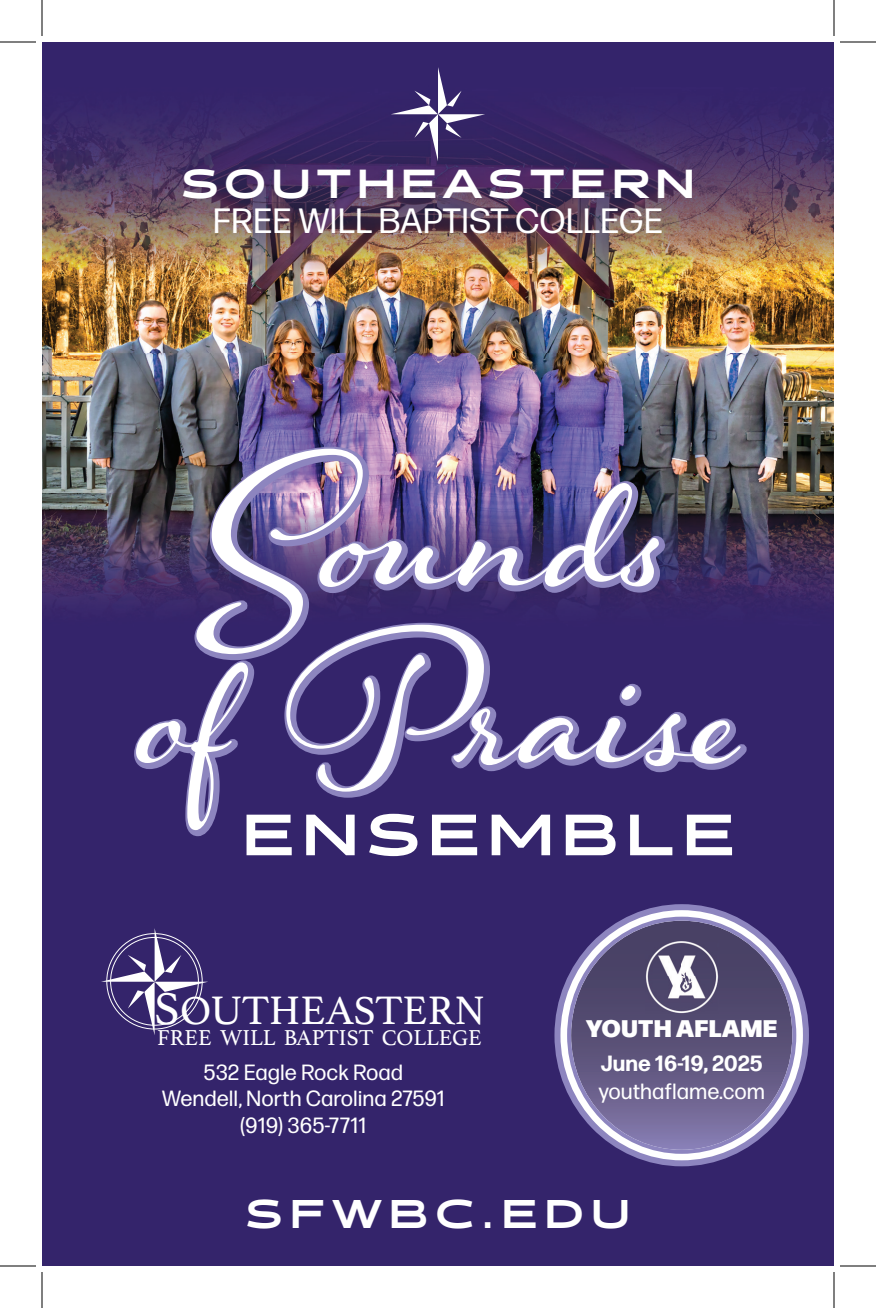
<style>
.page{position:relative;width:876px;height:1308px;background:#fff}
.page>*{position:absolute;margin:0;border:0;box-sizing:border-box;transform-origin:0 0}
.t1{font:260px "Hummingbird";color:#fff}
.t2{font:900 58px "Halogen";letter-spacing:.15em;color:#fff}
.t3{font:41.8px "Athelas";color:#fff}
.t4{font:900 40.4px "Halogen";letter-spacing:.15em;color:#fff}
.t5{font:900 40px "Halogen";letter-spacing:.2em;color:#fff}
.t6{font:35px "Forma DJR Micro";color:#fff}
.t7{font:900 24px "Forma DJR Micro";color:#fff}
.t8{font:22.6px "Athelas";color:#fff}
.t9{font:22px/26.4px "Forma DJR Micro";color:#fff;text-align:center}
.t10{font:700 22px "Forma DJR Micro";color:#fff}
.s1{font-size:47.8px}
</style>
<div class="page">
<div style="left:42px;top:42px;width:792px;height:1224px;background:#34246b"></div>
<img style="left:42px;top:124px;width:792px;height:478px">
<svg style="left:391px;top:67px;width:94px;height:94px"></svg>
<svg style="left:554px;top:904px;width:255px;height:262px"></svg>
<svg style="left:567px;top:917px;width:229px;height:237px;background:#6a618b"></svg>
<img style="left:645px;top:940px;width:73px;height:73px">
<svg style="left:101px;top:928px;width:107px;height:107px"></svg>
<hr style="left:0;top:42px;width:36px;height:1px;background:#000">
<hr style="left:840px;top:42px;width:36px;height:1px;background:#000">
<hr style="left:0;top:1266px;width:36px;height:1px;background:#000">
<hr style="left:840px;top:1266px;width:36px;height:1px;background:#000">
<hr style="left:42px;top:0;width:1px;height:36px;background:#000">
<hr style="left:42px;top:1272px;width:1px;height:36px;background:#000">
<hr style="left:834px;top:0;width:1px;height:36px;background:#000">
<hr style="left:834px;top:1272px;width:1px;height:36px;background:#000">
<h3 class="t4" style="left:181px;top:159px;width:515px">SOUTHEASTERN</h3>
<h3 class="t6" style="left:213px;top:199px;width:452px">FREE WILL BAPTIST COLLEGE</h3>
<h1 class="t1" style="left:211px;top:343px;width:461px">Sounds</h1>
<h1 class="t1" style="left:136px;top:519px;width:606px">of Praise</h1>
<h2 class="t2" style="left:243px;top:799px;width:493px">ENSEMBLE</h2>
<h3 class="t3" style="left:154px;top:977px;width:333px"><span class="s1">S</span>OUTHEASTERN</h3>
<p class="t8" style="left:157px;top:1020px;width:326px">FREE WILL BAPTIST COLLEGE</p>
<p class="t9" style="left:162px;top:1058px;width:285px">532 Eagle Rock Road<br>Wendell, North Carolina 27591 (919) 365-7711</p>
<p class="t7" style="left:586px;top:1009px;width:193px">YOUTH AFLAME</p>
<p class="t10" style="left:601px;top:1049px;width:163px">June 16-19, 2025</p>
<p class="t9" style="left:598px;top:1077px;width:168px">youthaflame.com</p>
<h3 class="t5" style="left:246px;top:1189px;width:386px">SFWBC.EDU</h3>
</div>
